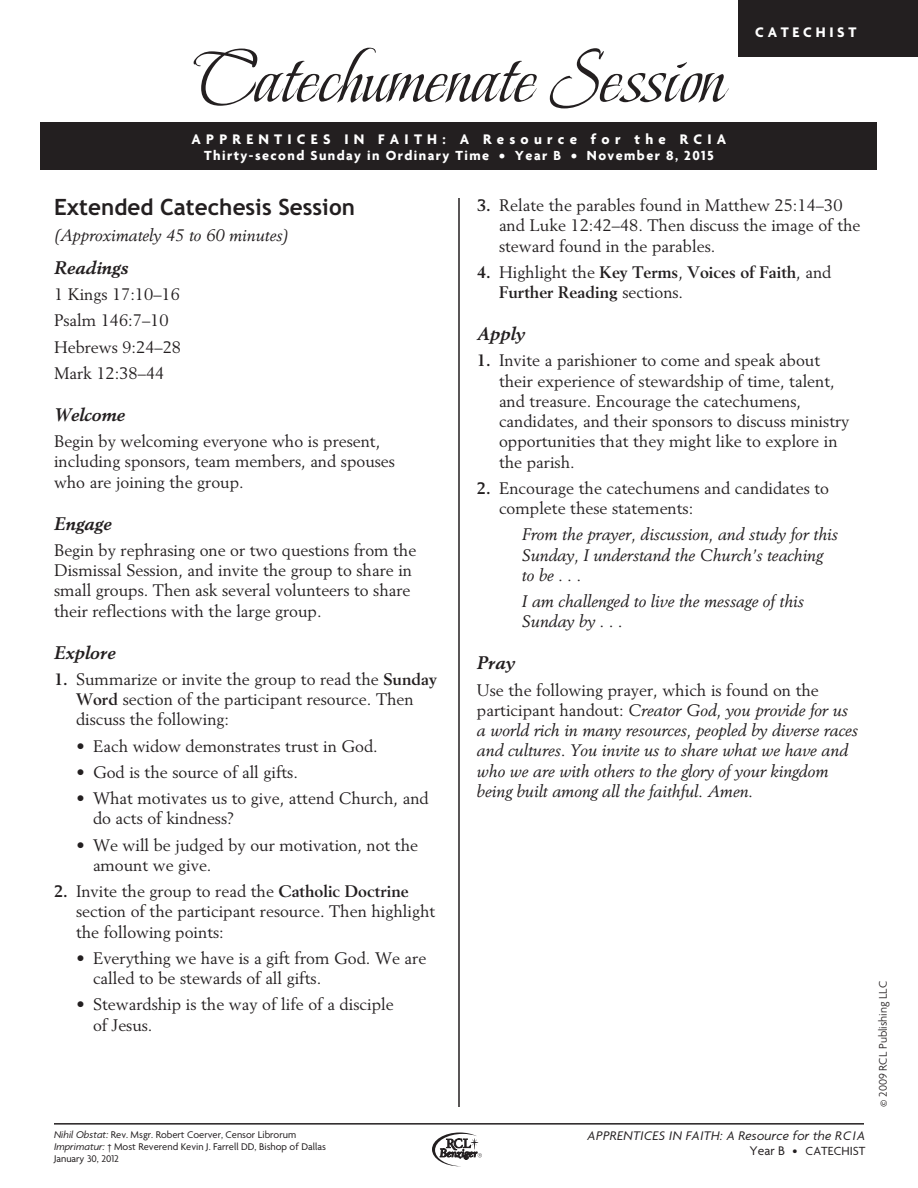
<style>
.page{position:relative;width:918px;height:1188px;background:#fff}
.page>*{position:absolute;margin:0;border:0;box-sizing:border-box;transform-origin:0 0}
.t1{font:78px "Beau Rivage One ROB";color:#231f20}
.HeadA{font:700 22.5px "Trebuchet";color:#231f20}
.HeadB{font:italic 700 18px "Berling LT Std";color:#231f20}
.RCIA-Text{font:16.5px/20.2px "Berling LT Std";color:#231f20}
.RCIA-Text-2{font:italic 16.5px/20.2px "Berling LT Std";color:#231f20}
.RCIA-Text-3{font:700 16.5px/20.2px "Berling LT Std";color:#231f20}
.t2{font:700 15px "Agenda";letter-spacing:.35em;color:#fff}
.t3{font:700 15px "Agenda";letter-spacing:.25em;color:#fff}
.t4{font:700 14.25px "Agenda";letter-spacing:.1em;color:#fff}
.t5{font:italic 13.5px "Agenda";letter-spacing:.025em;color:#231f20}
.t6{font:12.75px "Agenda";letter-spacing:.005em;color:#231f20}
.t7{font:300 12px "Agenda";color:#231f20}
.Bottom_rule{font:10.5px/12px "Agenda";color:#231f20}
.s1{font-weight:700}
.s2{font-weight:400}
.s3{font-style:normal}
.s4{font-style:italic}
.s5{font-size:13.5px}
</style>
<div class="page">
<div style="left:739px;top:0;width:179px;height:57px;background:#231f20"></div>
<div style="left:40px;top:122px;width:838px;height:48px;background:#231f20"></div>
<hr style="left:458px;top:198px;width:2px;height:909px;background:#231f20">
<hr style="left:54px;top:1123px;width:810px;height:2px;background:#231f20">
<svg style="left:432px;top:1133px;width:50px;height:33px"></svg>
<p class="t1" style="left:193px;top:29px;width:533px">Catechumenate Session</p>
<p class="t3" style="left:755px;top:23px;width:103px">CATECHIST</p>
<p class="t2" style="left:192px;top:130px;width:536px">APPRENTICES IN FAITH: A Resource for the RCIA</p>
<p class="t4" style="left:204px;top:147px;width:511px">Thirty-second Sunday in Ordinary Time • Year B • November 8, 2015</p>
<p class="RCIA-Text" style="left:499px;top:195px;width:363px;text-indent:-22px"><span class="s1">3.</span> Relate the parables found in Matthew 25:14–30 and Luke 12:42–48. Then discuss the image of the steward found in the parables.</p>
<p class="RCIA-Text-3" style="left:499px;top:262px;width:334px;text-indent:-22px">4. <span class="s2">Highlight the</span> Key Terms<span class="s2">,</span> Voices of Faith<span class="s2">, and<br></span>Further Reading <span class="s2">sections.</span></p>
<p class="HeadB" style="left:477px;top:323px;width:50px">Apply</p>
<p class="RCIA-Text" style="left:499px;top:350px;width:352px;text-indent:-22px"><span class="s1">1.</span> Invite a parishioner to come and speak about their experience of stewardship of time, talent, and treasure. Encourage the catechumens, candidates, and their sponsors to discuss ministry opportunities that they might like to explore in the parish.</p>
<p class="RCIA-Text" style="left:499px;top:478px;width:332px;text-indent:-22px"><span class="s1">2.</span> Encourage the catechumens and candidates to complete these statements:</p>
<p class="RCIA-Text-2" style="left:522px;top:524px;width:317px">From the prayer, discussion, and study for this<br>Sunday, I understand the Church’s teaching to be . . .</p>
<p class="RCIA-Text-2" style="left:522px;top:591px;width:283px">I am challenged to live the message of this<br>Sunday by . . .</p>
<p class="HeadB" style="left:477px;top:652px;width:40px">Pray</p>
<p class="RCIA-Text-2" style="left:477px;top:680px;width:382px"><span class="s3">Use the following prayer, which is found on the participant handout:</span> Creator God, you provide for us a world rich in many resources, peopled by diverse races and cultures. You invite us to share what we have and who we are with others to the glory of your kingdom being built among all the faithful. Amen.</p>
<p class="HeadA" style="left:54px;top:193px;width:303px">Extended Catechesis Session</p>
<p class="RCIA-Text-2" style="left:54px;top:225px;width:236px">(Approximately 45 to 60 minutes)</p>
<p class="HeadB" style="left:54px;top:257px;width:76px">Readings</p>
<p class="RCIA-Text" style="left:54px;top:284px;width:127px">1 Kings 17:10–16</p>
<p class="RCIA-Text" style="left:54px;top:310px;width:116px">Psalm 146:7–10</p>
<p class="RCIA-Text" style="left:54px;top:336px;width:129px">Hebrews 9:24–28</p>
<p class="RCIA-Text" style="left:54px;top:363px;width:112px">Mark 12:38–44</p>
<p class="HeadB" style="left:54px;top:404px;width:72px">Welcome</p>
<p class="RCIA-Text" style="left:54px;top:431px;width:342px">Begin by welcoming everyone who is present, including sponsors, team members, and spouses who are joining the group.</p>
<p class="HeadB" style="left:54px;top:513px;width:59px">Engage</p>
<p class="RCIA-Text" style="left:54px;top:540px;width:364px">Begin by rephrasing one or two questions from the Dismissal Session, and invite the group to share in small groups. Then ask several volunteers to share their reflections with the large group.</p>
<p class="HeadB" style="left:54px;top:642px;width:63px">Explore</p>
<p class="RCIA-Text" style="left:76px;top:669px;width:363px;text-indent:-22px"><span class="s1">1.</span> Summarize or invite the group to read the <span class="s1">Sunday<br>Word</span> section of the participant resource. Then discuss the following:</p>
<p class="RCIA-Text" style="left:76px;top:735px;width:303px">• Each widow demonstrates trust in God.</p>
<p class="RCIA-Text" style="left:76px;top:762px;width:223px">• God is the source of all gifts.</p>
<p class="RCIA-Text" style="left:93px;top:788px;width:337px;text-indent:-16px">• What motivates us to give, attend Church, and do acts of kindness?</p>
<p class="RCIA-Text" style="left:93px;top:834px;width:327px;text-indent:-16px">• We will be judged by our motivation, not the amount we give.</p>
<p class="RCIA-Text" style="left:76px;top:881px;width:361px;text-indent:-22px"><span class="s1">2.</span> Invite the group to read the <span class="s1">Catholic Doctrine </span>section of the participant resource. Then highlight the following points:</p>
<p class="RCIA-Text" style="left:93px;top:948px;width:335px;text-indent:-16px">• Everything we have is a gift from God. We are called to be stewards of all gifts.</p>
<p class="RCIA-Text" style="left:93px;top:994px;width:302px;text-indent:-16px">• Stewardship is the way of life of a disciple of Jesus.</p>
<p class="Bottom_rule" style="left:54px;top:1128px;width:273px"><span class="s4">Nihil Obstat:</span> Rev. Msgr. Robert Coerver, Censor Librorum<br><span class="s4">Imprimatur:</span> † Most Reverend Kevin J. Farrell DD, Bishop of Dallas<br>January 30, 2012</p>
<p class="t5" style="left:588px;top:1127px;width:279px">APPRENTICES IN FAITH: A Resource for the RCIA</p>
<p class="t6" style="left:750px;top:1143px;width:117px"><span class="s5">Year B •</span> CATECHIST</p>
<p class="t7" style="left:876px;top:1107px;width:127px;rotate:-90deg">© 2009 RCL Publishing LLC</p>
</div>
